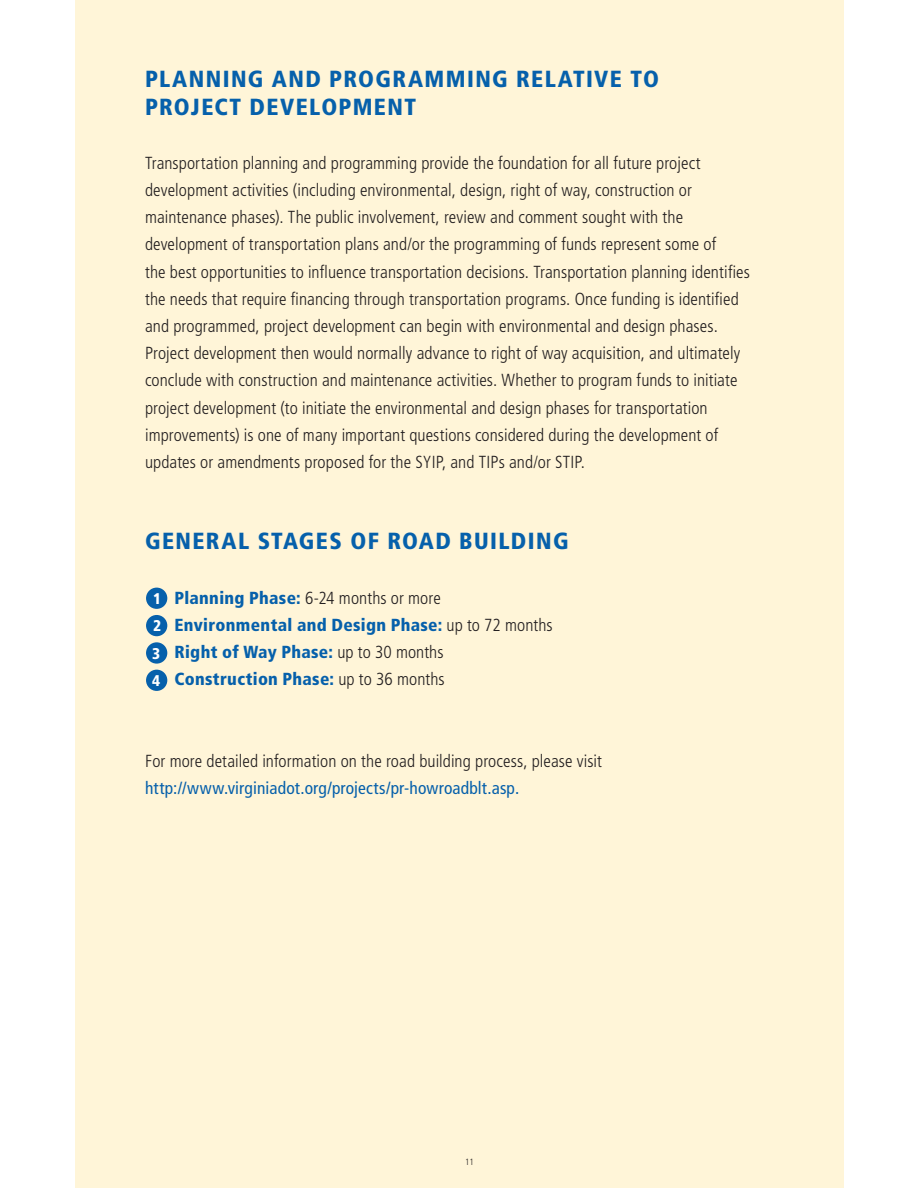
<style>
.page{position:relative;width:918px;height:1188px;background:#fff}
.page>*{position:absolute;margin:0;border:0;box-sizing:border-box;transform-origin:0 0}
.t1{font:900 condensed 23.25px/27.2px "Frutiger LT Std";letter-spacing:.06em;color:#0660ab}
.t2{font:300 condensed 17.4px/27.2px "Frutiger LT Std";letter-spacing:.005em;color:#231f20}
.t3{font:900 condensed 17.4px/27.2px "Frutiger LT Std";letter-spacing:.02em;color:#0660ab}
.t4{font:condensed 17.4px "Frutiger LT Std";letter-spacing:.005em;color:#0660ab}
.t5{font:900 condensed 15.6px/27.3px "Frutiger LT Std";color:#fff;text-align:justify}
.t6{font:300 condensed 9px "Frutiger LT Std";color:#231f20}
.s1{font-weight:300;color:#231f20}
</style>
<div class="page">
<div style="left:75px;top:0;width:768px;height:1188px;background:#fff5d8"></div>
<div style="left:146px;top:588px;width:21px;height:21px;background:#0660ab;border-radius:50%"></div>
<div style="left:146px;top:615px;width:21px;height:21px;background:#0660ab;border-radius:50%"></div>
<div style="left:146px;top:642px;width:21px;height:22px;background:#0660ab;border-radius:50%"></div>
<div style="left:146px;top:670px;width:21px;height:21px;background:#0660ab;border-radius:50%"></div>
<h1 class="t1" style="left:145px;top:67px;width:515px">PLANNING AND PROGRAMMING RELATIVE TO<br>PROJECT DEVELOPMENT</h1>
<p class="t2" style="left:145px;top:150px;width:606px">Transportation planning and programming provide the foundation for all future project development activities (including environmental, design, right of way, construction or maintenance phases). The public involvement, review and comment sought with the development of transportation plans and/or the programming of funds represent some of<br>the best opportunities to influence transportation decisions. Transportation planning identifies the needs that require financing through transportation programs. Once funding is identified and programmed, project development can begin with environmental and design phases.<br>Project development then would normally advance to right of way acquisition, and ultimately conclude with construction and maintenance activities. Whether to program funds to initiate project development (to initiate the environmental and design phases for transportation improvements) is one of many important questions considered during the development of updates or amendments proposed for the SYIP, and TIPs and/or STIP.</p>
<h1 class="t1" style="left:145px;top:529px;width:425px">GENERAL STAGES OF ROAD BUILDING</h1>
<p class="t5" style="left:152px;top:586px;width:11px">1<br>2<br>3<br>4</p>
<p class="t3" style="left:174px;top:585px;width:380px">Planning Phase: <span class="s1">6-24 months or more </span>Environmental and Design Phase: <span class="s1">up to 72 months </span>Right of Way Phase: <span class="s1">up to 30 months<br></span>Construction Phase: <span class="s1">up to 36 months</span></p>
<p class="t2" style="left:145px;top:748px;width:459px">For more detailed information on the road building process, please visit</p>
<p class="t4" style="left:145px;top:780px;width:376px">http://www.virginiadot.org/projects/pr-howroadblt.asp.</p>
<p class="t6" style="left:465px;top:1158px;width:10px">11</p>
</div>
